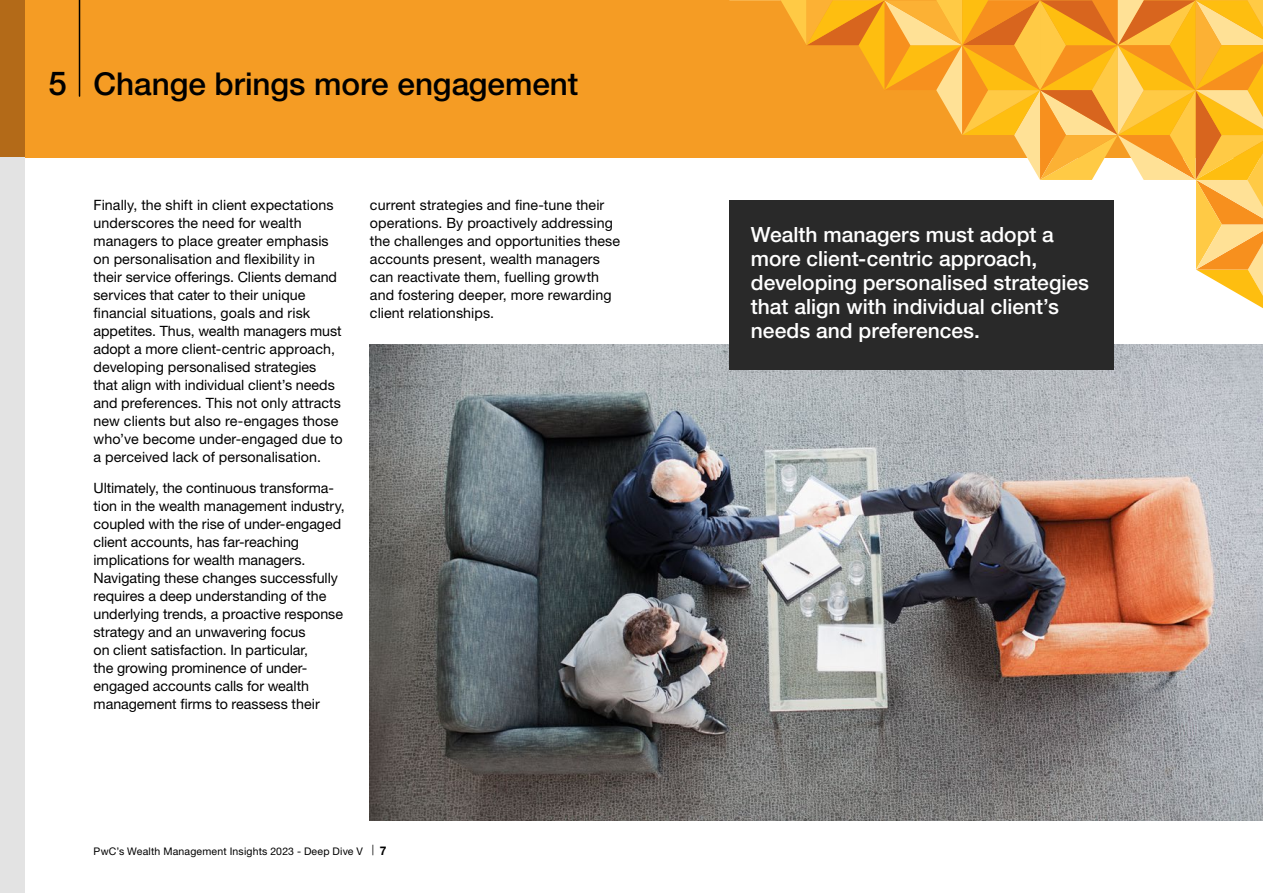
<style>
.page{position:relative;width:1263px;height:893px;background:#fff}
.page>*{position:absolute;margin:0;border:0;box-sizing:border-box;transform-origin:0 0}
.t1{font:500 31.5px "Helvetica Neue LT Std";color:#000}
.t2{font:500 21px/24px "Helvetica Neue LT Std";color:#fff}
.t3{font:14.25px/18px "Helvetica Neue LT Std";color:#000}
.t4{font:10.5px "Helvetica Neue LT Std";letter-spacing:.02em;color:#000}
.s1{font-size:33px}
.s2{font-weight:700;font-size:12px}
</style>
<div class="page">
<img style="left:370px;top:344px;width:893px;height:477px">
<div style="left:0;top:0;width:1263px;height:157px;background:#f59c24"></div>
<div style="left:0;top:0;width:24px;height:157px;background:#b36a18"></div>
<div style="left:0;top:157px;width:24px;height:736px;background:#e3e3e3"></div>
<hr style="left:79px;top:0;width:1px;height:96px;background:#000">
<svg style="left:729px;top:0;width:534px;height:308px"></svg>
<div style="left:729px;top:200px;width:385px;height:169px;background:#292929"></div>
<h1 class="t1" style="left:48px;top:65px;width:531px"><span class="s1">5</span> Change brings more engagement</h1>
<p class="t3" style="left:94px;top:196px;width:251px">Finally, the shift in client expectations underscores the need for wealth managers to place greater emphasis on personalisation and flexibility in their service offerings. Clients demand services that cater to their unique financial situations, goals and risk appetites. Thus, wealth managers must adopt a more client-centric approach, developing personalised strategies that align with individual client’s needs and preferences. This not only attracts new clients but also re-engages those who’ve become under-engaged due to a perceived lack of personalisation.</p>
<p class="t3" style="left:94px;top:479px;width:253px">Ultimately, the continuous transforma&shy;tion in the wealth management industry, coupled with the rise of under-engaged client accounts, has far-reaching implications for wealth managers.<br>Navigating these changes successfully requires a deep understanding of the underlying trends, a proactive response strategy and an unwavering focus<br>on client satisfaction. In particular,<br>the growing prominence of under&shy;engaged accounts calls for wealth management firms to reassess their</p>
<p class="t3" style="left:370px;top:196px;width:252px">current strategies and fine-tune their operations. By proactively addressing the challenges and opportunities these accounts present, wealth managers can reactivate them, fuelling growth and fostering deeper, more rewarding client relationships.</p>
<p class="t4" style="left:94px;top:845px;width:294px">PwC’s Wealth Management Insights 2023 - Deep Dive V | <span class="s2">7</span></p>
<h2 class="t2" style="left:751px;top:222px;width:340px">Wealth managers must adopt a more client-centric approach, developing personalised strategies that align with individual client’s needs and preferences.</h2>
</div>
